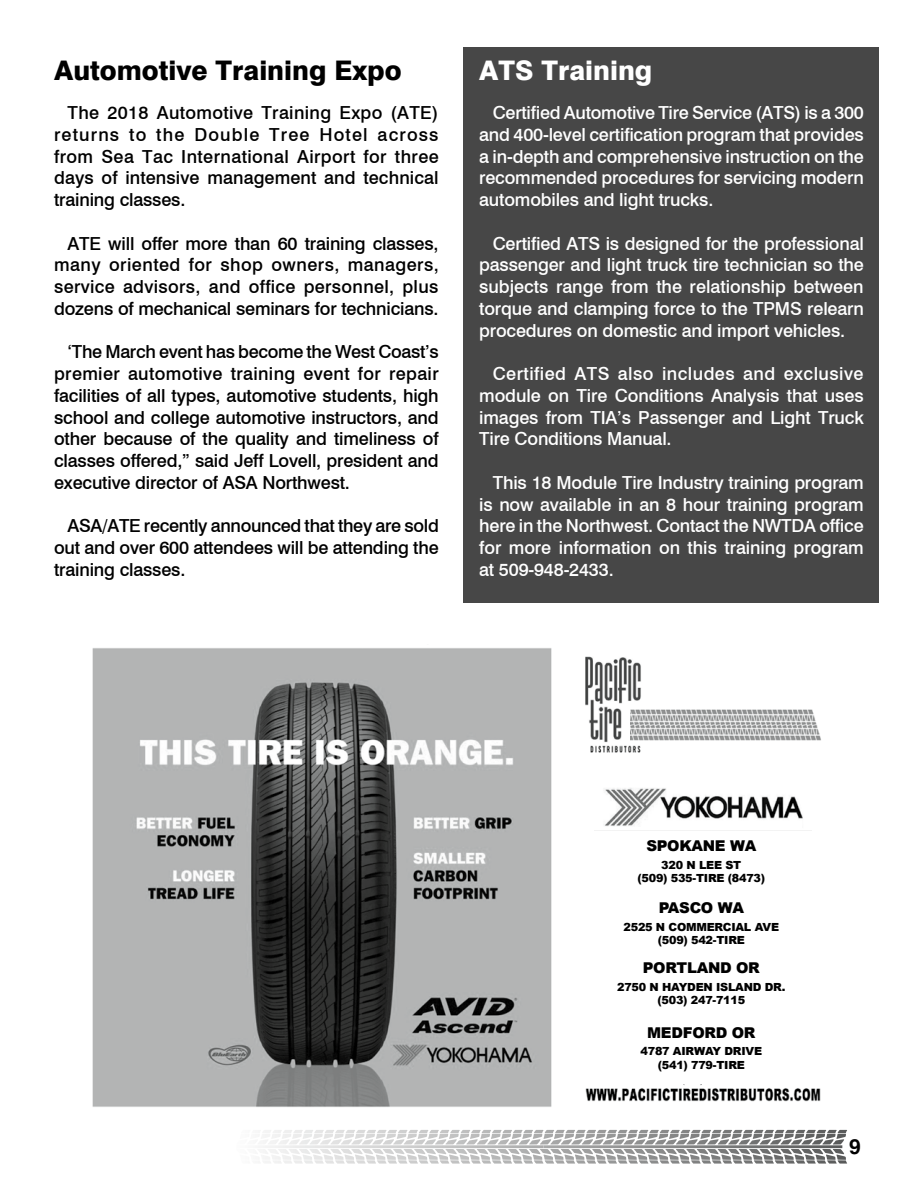
<style>
.page{position:relative;width:918px;height:1188px;background:#fff}
.page>*{position:absolute;margin:0;border:0;box-sizing:border-box;transform-origin:0 0}
.t1{font:800 27px "Swiss 721 BT";color:#000}
.t2{font:800 27px "Swiss 721 BT";color:#fff}
.t3{font:700 21px "Helvetica";color:#000}
.t4{font:500 18px/21.8px "Swiss 721 BT";letter-spacing:-.01em;color:#fff;text-align:justify}
.t5{font:500 18px/21.8px "Swiss 721 BT";letter-spacing:-.01em;color:#000;text-align:justify}
.t6{font:900 14.85px "Arial";letter-spacing:-.02em;color:#000}
.t7{font:900 11.25px/13.4px "Arial";letter-spacing:-.02em;color:#000;text-align:center}
</style>
<div class="page">
<svg style="left:265px;top:1130px;width:582px;height:34px"></svg>
<div style="left:464px;top:48px;width:415px;height:555px;background:#474747"></div>
<img style="left:92px;top:648px;width:460px;height:459px">
<img style="left:585px;top:1084px;width:236px;height:18px">
<img style="left:604px;top:788px;width:199px;height:38px">
<img style="left:644px;top:709px;width:177px;height:32px">
<img style="left:585px;top:656px;width:59px;height:97px">
<h1 class="t1" style="left:54px;top:54px;width:349px">Automotive Training Expo</h1>
<p class="t5" style="left:54px;top:102px;width:386px;text-indent:14px">The 2018 Automotive Training Expo (ATE) returns to the Double Tree Hotel across from Sea Tac International Airport for three days of intensive management and technical training classes.</p>
<p class="t5" style="left:54px;top:232px;width:386px;text-indent:14px">ATE will offer more than 60 training classes, many oriented for shop owners, managers, service advisors, and office personnel, plus dozens of mechanical seminars for technicians.</p>
<p class="t5" style="left:54px;top:341px;width:386px;text-indent:14px">‘The March event has become the West Coast’s premier automotive training event for repair facilities of all types, automotive students, high school and college automotive instructors, and other because of the quality and timeliness of classes offered,” said Jeff Lovell, president and executive director of ASA Northwest.</p>
<p class="t5" style="left:54px;top:515px;width:386px;text-indent:14px">ASA/ATE recently announced that they are sold out and over 600 attendees will be attending the training classes.</p>
<h1 class="t2" style="left:479px;top:54px;width:175px">ATS Training</h1>
<p class="t4" style="left:479px;top:102px;width:386px;text-indent:14px">Certified Automotive Tire Service (ATS) is a 300 and 400-level certification program that provides a in-depth and comprehensive instruction on the recommended procedures for servicing modern automobiles and light trucks.</p>
<p class="t4" style="left:479px;top:232px;width:386px;text-indent:14px">Certified ATS is designed for the professional passenger and light truck tire technician so the subjects range from the relationship between torque and clamping force to the TPMS relearn procedures on domestic and import vehicles.</p>
<p class="t4" style="left:479px;top:363px;width:386px;text-indent:14px">Certified ATS also includes and exclusive module on Tire Conditions Analysis that uses images from TIA’s Passenger and Light Truck Tire Conditions Manual.</p>
<p class="t4" style="left:479px;top:472px;width:386px;text-indent:14px">This 18 Module Tire Industry training program is now available in an 8 hour training program here in the Northwest. Contact the NWTDA office for more information on this training program at 509-948-2433.</p>
<p class="t6" style="left:646px;top:838px;width:111px">SPOKANE WA</p>
<p class="t7" style="left:637px;top:858px;width:129px">320 N LEE ST<br>(509) 535-TIRE (8473)</p>
<p class="t6" style="left:659px;top:899px;width:87px">PASCO WA</p>
<p class="t7" style="left:624px;top:920px;width:157px">2525 N COMMERCIAL AVE (509) 542-TIRE</p>
<p class="t6" style="left:643px;top:960px;width:118px">PORTLAND OR</p>
<p class="t7" style="left:617px;top:980px;width:170px">2750 N HAYDEN ISLAND DR. (503) 247-7115</p>
<p class="t6" style="left:647px;top:1024px;width:110px">MEDFORD OR</p>
<p class="t7" style="left:641px;top:1045px;width:123px">4787 AIRWAY DRIVE (541) 779-TIRE</p>
<p class="t3" style="left:849px;top:1134px;width:13px">9</p>
</div>
